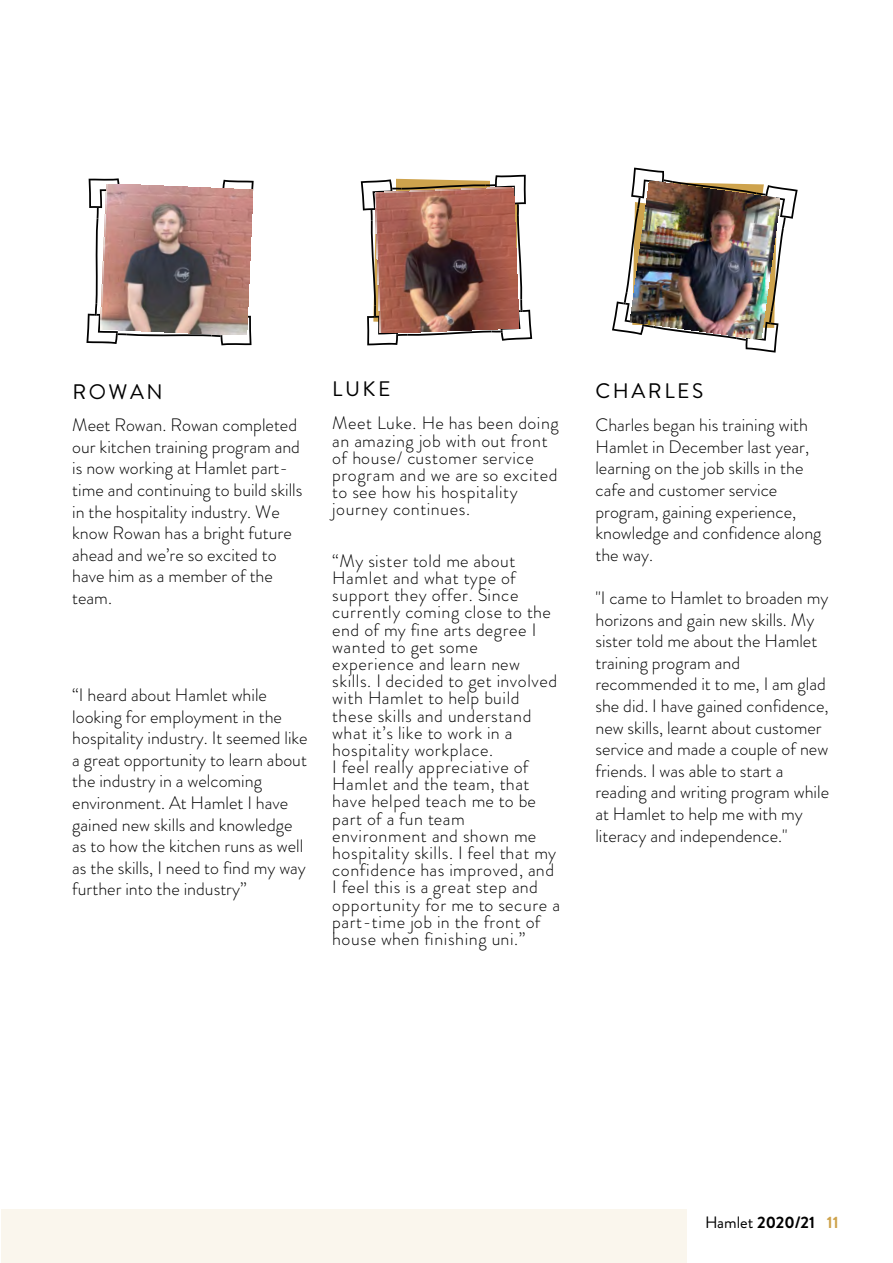
<style>
.page{position:relative;width:893px;height:1263px;background:#fff}
.page>*{position:absolute;margin:0;border:0;box-sizing:border-box;transform-origin:0 0}
.t1{font:21px "Brandon Grotesque";letter-spacing:.12em;color:#000}
.t2{font:300 18px/21.6px "Brandon Grotesque";color:#000}
.t3{font:300 18px/17.2px "Brandon Grotesque";letter-spacing:.035em;color:#010000}
.t4{font:700 16.5px "Brandon Grotesque";color:#000}
.s1{font-weight:400}
.s2{color:#cea34d}
</style>
<div class="page">
<div style="left:1px;top:1209px;width:686px;height:54px;background:#faf6ed"></div>
<svg style="left:612px;top:168px;width:186px;height:185px"></svg>
<img style="left:631px;top:181px;width:149px;height:158px">
<svg style="left:361px;top:175px;width:171px;height:170px"></svg>
<img style="left:375px;top:187px;width:144px;height:146px">
<svg style="left:86px;top:178px;width:168px;height:167px"></svg>
<img style="left:100px;top:184px;width:153px;height:151px">
<p class="t1" style="left:72px;top:377px;width:92px">ROWAN</p>
<p class="t2" style="left:72px;top:414px;width:232px">Meet Rowan. Rowan completed our kitchen training program and is now working at Hamlet part&shy;time and continuing to build skills in the hospitality industry. We know Rowan has a bright future ahead and we’re so excited to have him as a member of the team.</p>
<p class="t2" style="left:72px;top:684px;width:237px">“I heard about Hamlet while looking for employment in the hospitality industry. It seemed like a great opportunity to learn about the industry in a welcoming environment. At Hamlet I have gained new skills and knowledge as to how the kitchen runs as well as the skills, I need to find my way further into the industry”</p>
<p class="t1" style="left:332px;top:375px;width:60px">LUKE</p>
<p class="t3" style="left:332px;top:415px;width:228px">Meet Luke. He has been doing an amazing job with out front of house/ customer service program and we are so excited to see how his hospitality journey continues.</p>
<p class="t3" style="left:332px;top:552px;width:229px">“My sister told me about<br>Hamlet and what type of support they offer. Since currently coming close to the end of my fine arts degree I wanted to get some experience and learn new skills. I decided to get involved with Hamlet to help build these skills and understand what it’s like to work in a hospitality workplace.<br>I feel really appreciative of<br>Hamlet and the team, that have helped teach me to be part of a fun team environment and shown me hospitality skills. I feel that my confidence has improved, and<br>I feel this is a great step and opportunity for me to secure a part-time job in the front of house when finishing uni.”</p>
<p class="t1" style="left:596px;top:377px;width:109px">CHARLES</p>
<p class="t2" style="left:595px;top:414px;width:228px">Charles began his training with<br>Hamlet in December last year, learning on the job skills in the cafe and customer service program, gaining experience, knowledge and confidence along the way.</p>
<p class="t2" style="left:595px;top:587px;width:235px">"I came to Hamlet to broaden my horizons and gain new skills. My sister told me about the Hamlet training program and recommended it to me, I am glad she did. I have gained confidence, new skills, learnt about customer service and made a couple of new friends. I was able to start a reading and writing program while at Hamlet to help me with my literacy and independence."</p>
<p class="t4" style="left:705px;top:1210px;width:135px"><span class="s1">Hamlet</span> 2020/21 <span class="s2">11</span></p>
</div>
